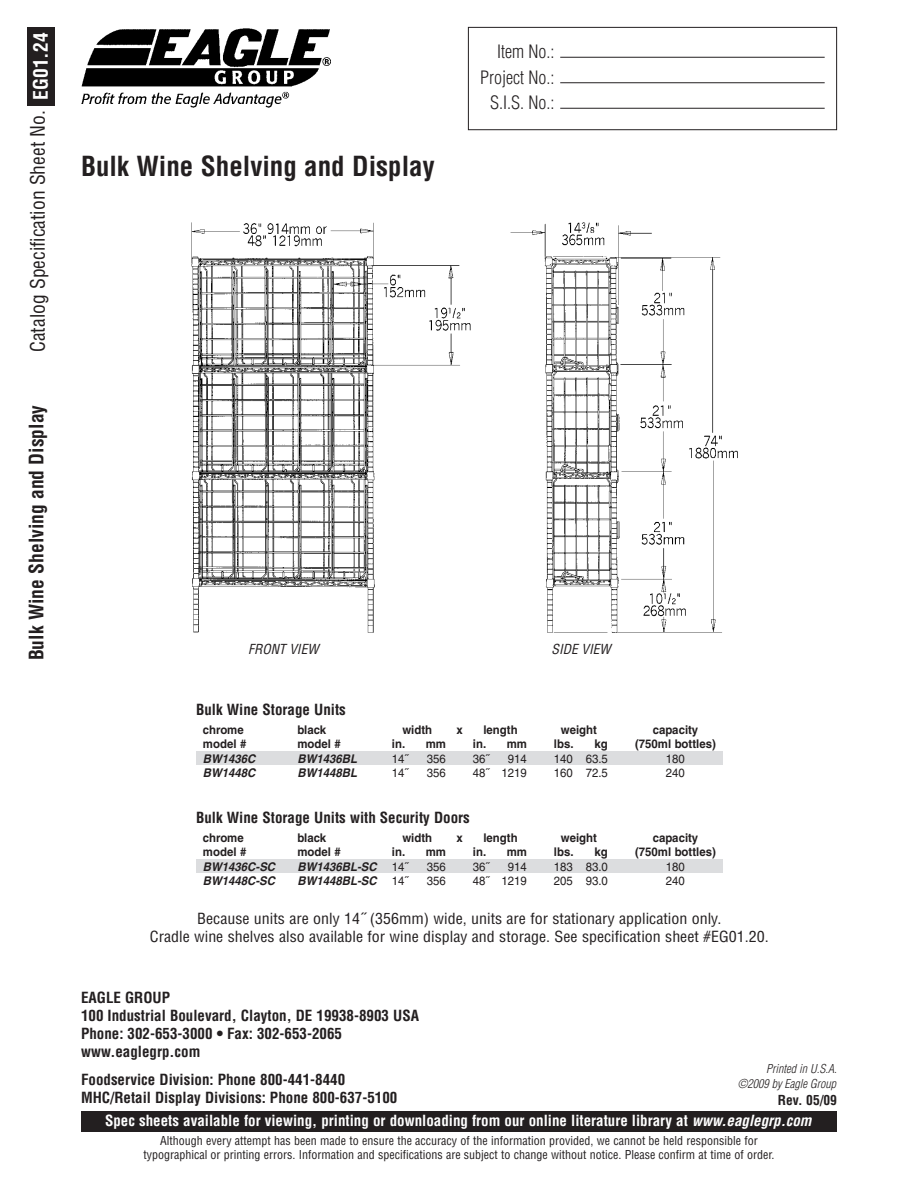
<style>
.page{position:relative;width:918px;height:1188px;background:#fff}
.page>*{position:absolute;margin:0;border:0;box-sizing:border-box;transform-origin:0 0}
.t1{font:700 condensed 27px "Helvetica";color:#231f20}
.t2{font:condensed 19.5px "Helvetica";color:#231f20}
.t3{font:700 condensed 19.5px "Helvetica";color:#231f20}
.t4{font:300 condensed 18px/25.5px "Helvetica";color:#231f20;text-align:right}
.t5{font:700 condensed 15px/18px "Helvetica";color:#231f20}
.t6{font:condensed 15px/18px "Helvetica";color:#231f20;text-align:center;scale:1.06 1}
.t7{font:700 condensed 15px "Helvetica";color:#fff}
.t8{font:italic condensed 13.5px "Helvetica";color:#231f20}
.t9{font:700 condensed 13.5px "Helvetica";color:#231f20}
.t10{font:condensed 12px/13.5px "Helvetica";color:#231f20;text-align:center}
.t11{font:700 12px "Helvetica";color:#231f20;scale:.95 1}
.t12{font:12px "Helvetica";color:#231f20;scale:.95 1}
.t13{font:italic 700 12px "Helvetica";color:#231f20;scale:.95 1}
.t14{font:italic 300 condensed 12px "Helvetica";color:#231f20}
.s1{font-weight:700;color:#fff}
.s2{font-style:italic}
</style>
<div class="page">
<div style="left:81px;top:1111px;width:756px;height:21px;background:#231f20"></div>
<img style="left:81px;top:28px;width:250px;height:79px">
<div style="left:27px;top:27px;width:28px;height:78px;background:#231f20"></div>
<div style="left:468px;top:27px;width:369px;height:103px;border:1px solid #231f20"></div>
<hr style="left:560px;top:82px;width:265px;height:1px;background:#231f20">
<hr style="left:560px;top:57px;width:265px;height:1px;background:#231f20">
<hr style="left:560px;top:108px;width:265px;height:1px;background:#231f20">
<div style="left:196px;top:860px;width:527px;height:13px;background:#dcdddf"></div>
<img style="left:191px;top:222px;width:547px;height:411px">
<div style="left:196px;top:752px;width:527px;height:13px;background:#dcdddf"></div>
<h2 class="t2" style="left:27px;top:352px;width:321px;rotate:-90deg">Catalog Specification Sheet No. <span class="s1">EG01.24</span></h2>
<h2 class="t3" style="left:25px;top:660px;width:257px;rotate:-90deg">Bulk Wine Shelving and Display</h2>
<h1 class="t1" style="left:81px;top:150px;width:355px">Bulk Wine Shelving and Display</h1>
<p class="t4" style="left:480px;top:39px;width:76px">Item No.:<br>Project No.:<br>S.I.S. No.:</p>
<p class="t8" style="left:248px;top:641px;width:72px">FRONT VIEW</p>
<p class="t8" style="left:552px;top:641px;width:61px">SIDE VIEW</p>
<p class="t5" style="left:196px;top:701px;width:151px">Bulk Wine Storage Units</p>
<p class="t11" style="left:203px;top:725px;width:44px">chrome</p>
<p class="t11" style="left:297px;top:725px;width:32px">black</p>
<p class="t11" style="left:402px;top:725px;width:33px">width</p>
<p class="t11" style="left:457px;top:725px;width:8px">x</p>
<p class="t11" style="left:483px;top:725px;width:37px">length</p>
<p class="t11" style="left:561px;top:725px;width:40px">weight</p>
<p class="t11" style="left:653px;top:725px;width:50px">capacity</p>
<p class="t11" style="left:203px;top:740px;width:47px">model #</p>
<p class="t11" style="left:297px;top:740px;width:47px">model #</p>
<p class="t11" style="left:392px;top:740px;width:58px">in. mm</p>
<p class="t11" style="left:473px;top:740px;width:58px">in. mm</p>
<p class="t11" style="left:554px;top:740px;width:22px">lbs.</p>
<p class="t11" style="left:595px;top:740px;width:16px">kg</p>
<p class="t11" style="left:635px;top:740px;width:87px">(750ml bottles)</p>
<p class="t13" style="left:203px;top:754px;width:57px">BW1436C</p>
<p class="t13" style="left:297px;top:754px;width:64px">BW1436BL</p>
<p class="t12" style="left:392px;top:754px;width:19px">14˝</p>
<p class="t12" style="left:427px;top:754px;width:22px">356</p>
<p class="t12" style="left:473px;top:754px;width:19px">36˝</p>
<p class="t12" style="left:508px;top:754px;width:22px">914</p>
<p class="t12" style="left:554px;top:754px;width:58px">140 63.5</p>
<p class="t12" style="left:666px;top:754px;width:22px">180</p>
<p class="t13" style="left:203px;top:769px;width:57px">BW1448C</p>
<p class="t13" style="left:297px;top:769px;width:64px">BW1448BL</p>
<p class="t12" style="left:392px;top:769px;width:19px">14˝</p>
<p class="t12" style="left:427px;top:769px;width:22px">356</p>
<p class="t12" style="left:473px;top:769px;width:58px">48˝ 1219</p>
<p class="t12" style="left:554px;top:769px;width:58px">160 72.5</p>
<p class="t12" style="left:666px;top:769px;width:22px">240</p>
<p class="t5" style="left:196px;top:809px;width:275px">Bulk Wine Storage Units with Security Doors</p>
<p class="t11" style="left:203px;top:833px;width:44px">chrome</p>
<p class="t11" style="left:297px;top:833px;width:32px">black</p>
<p class="t11" style="left:402px;top:833px;width:33px">width</p>
<p class="t11" style="left:457px;top:833px;width:8px">x</p>
<p class="t11" style="left:483px;top:833px;width:37px">length</p>
<p class="t11" style="left:561px;top:833px;width:40px">weight</p>
<p class="t11" style="left:653px;top:833px;width:50px">capacity</p>
<p class="t11" style="left:203px;top:848px;width:47px">model #</p>
<p class="t11" style="left:297px;top:848px;width:47px">model #</p>
<p class="t11" style="left:392px;top:848px;width:58px">in. mm</p>
<p class="t11" style="left:473px;top:848px;width:58px">in. mm</p>
<p class="t11" style="left:554px;top:848px;width:22px">lbs.</p>
<p class="t11" style="left:595px;top:848px;width:16px">kg</p>
<p class="t11" style="left:635px;top:848px;width:86px">(750ml bottles)</p>
<p class="t13" style="left:203px;top:862px;width:78px">BW1436C-SC</p>
<p class="t13" style="left:297px;top:862px;width:85px">BW1436BL-SC</p>
<p class="t12" style="left:392px;top:862px;width:19px">14˝</p>
<p class="t12" style="left:427px;top:862px;width:22px">356</p>
<p class="t12" style="left:473px;top:862px;width:19px">36˝</p>
<p class="t12" style="left:508px;top:862px;width:22px">914</p>
<p class="t12" style="left:554px;top:862px;width:58px">183 83.0</p>
<p class="t12" style="left:666px;top:862px;width:22px">180</p>
<p class="t13" style="left:203px;top:877px;width:78px">BW1448C-SC</p>
<p class="t13" style="left:297px;top:877px;width:85px">BW1448BL-SC</p>
<p class="t12" style="left:392px;top:877px;width:19px">14˝</p>
<p class="t12" style="left:427px;top:877px;width:22px">356</p>
<p class="t12" style="left:473px;top:877px;width:58px">48˝ 1219</p>
<p class="t12" style="left:554px;top:877px;width:58px">205 93.0</p>
<p class="t12" style="left:666px;top:877px;width:22px">240</p>
<p class="t6" style="left:150px;top:910px;width:585px">Because units are only 14˝ (356mm) wide, units are for stationary application only.<br>Cradle wine shelves also available for wine display and storage. See specification sheet #EG01.20.</p>
<p class="t5" style="left:81px;top:989px;width:340px">EAGLE GROUP<br>100 Industrial Boulevard, Clayton, DE 19938-8903 USA<br>Phone: 302-653-3000 • Fax: 302-653-2065 www.eaglegrp.com</p>
<p class="t14" style="left:766px;top:1062px;width:72px">Printed in U.S.A.</p>
<p class="t5" style="left:81px;top:1071px;width:266px">Foodservice Division: Phone 800-441-8440</p>
<p class="t14" style="left:738px;top:1077px;width:100px">©2009 by Eagle Group</p>
<p class="t5" style="left:81px;top:1089px;width:318px">MHC/Retail Display Divisions: Phone 800-637-5100</p>
<p class="t9" style="left:778px;top:1092px;width:61px">Rev. 05/09</p>
<p class="t7" style="left:105px;top:1112px;width:708px">Spec sheets available for viewing, printing or downloading from our online literature library at <span class="s2">www.eaglegrp.com</span></p>
<p class="t10" style="left:143px;top:1134px;width:633px">Although every attempt has been made to ensure the accuracy of the information provided, we cannot be held responsible for typographical or printing errors. Information and specifications are subject to change without notice. Please confirm at time of order.</p>
</div>
